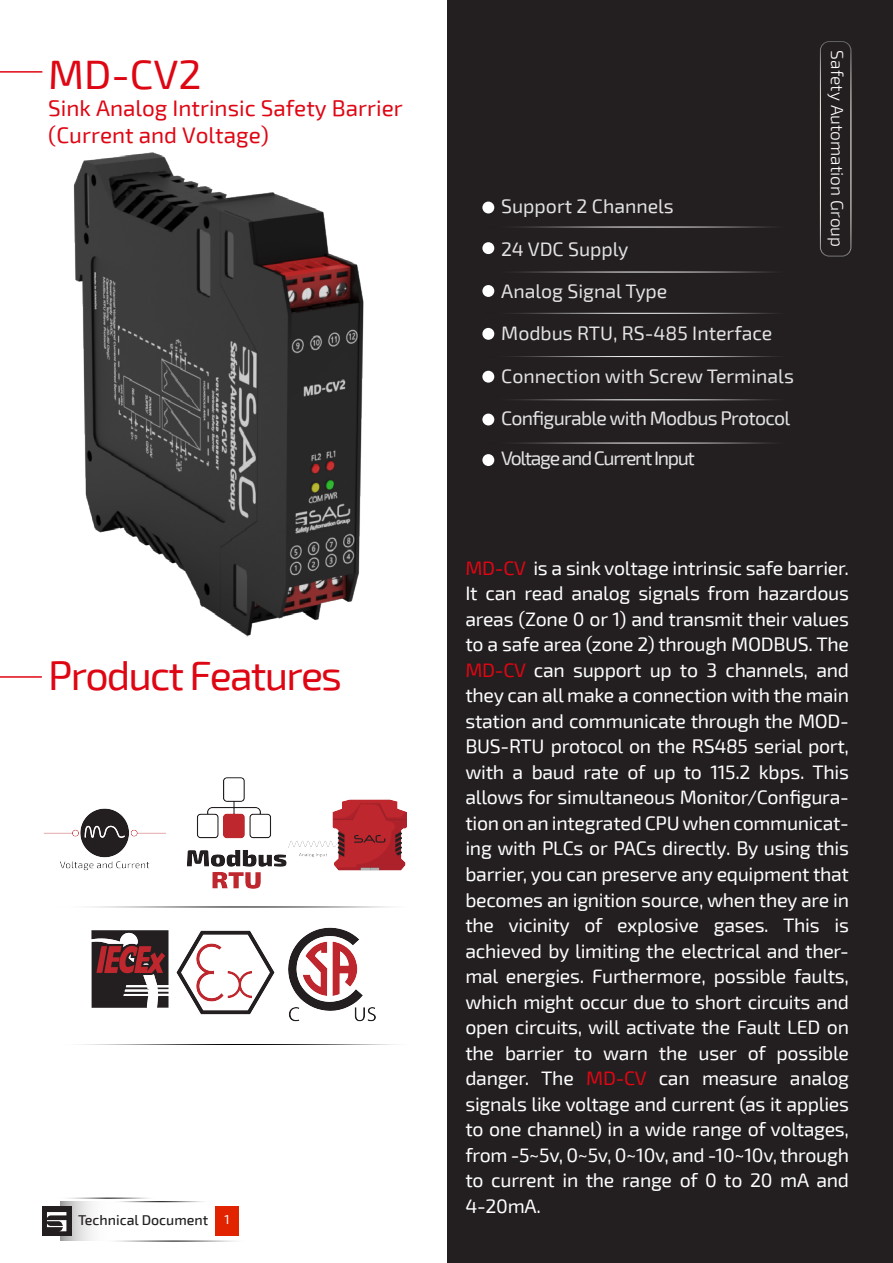
<style>
.page{position:relative;width:893px;height:1263px;background:#231f20}
.page>*{position:absolute;margin:0;border:0;box-sizing:border-box;transform-origin:0 0}
.t1{font:41.1px "Exo 2";letter-spacing:-.045em;color:#df0613}
.t2{font:22.5px/27px "Exo 2";color:#df0613}
.t3{font:19.5px/25.5px "Exo 2";letter-spacing:-.015em;color:#fff;text-align:justify}
.t4{font:19.5px/42.3px "Exo 2";color:#e3e3e3}
.t5{font:19.5px "Exo 2";letter-spacing:-.07em;color:#e3e3e3}
.t6{font:300 17.25px "Exo 2";color:#fff}
.t7{font:500 14.25px "Exo 2";color:#231f20}
.s1{font-weight:400;font-size:12.9px;color:#fff}
.s2{color:#df0613}
</style>
<div class="page">
<div style="left:0;top:0;width:446px;height:1263px;background:#fff"></div>
<svg style="left:60px;top:1202px;width:152px;height:39px"></svg>
<div style="left:42px;top:1206px;width:30px;height:30px;background:#231f20"></div>
<div style="left:216px;top:1206px;width:23px;height:30px;background:#e22300"></div>
<svg style="left:47px;top:1212px;width:19px;height:19px"></svg>
<div style="left:820px;top:41px;width:31px;height:215px;border:1px solid #fff;border-radius:9px"></div>
<hr style="left:0;top:71px;width:42px;height:2px;background:#df0613">
<hr style="left:0;top:676px;width:42px;height:2px;background:#df0613">
<div style="left:482px;top:202px;width:12px;height:11px;background:#fff;border-radius:50%"></div>
<div style="left:482px;top:242px;width:12px;height:12px;background:#fff;border-radius:50%"></div>
<div style="left:482px;top:285px;width:12px;height:12px;background:#fff;border-radius:50%"></div>
<div style="left:482px;top:328px;width:12px;height:12px;background:#fff;border-radius:50%"></div>
<div style="left:482px;top:371px;width:12px;height:12px;background:#fff;border-radius:50%"></div>
<div style="left:482px;top:414px;width:12px;height:11px;background:#fff;border-radius:50%"></div>
<hr style="left:482px;top:227px;width:308px;height:1px;background:#fff">
<hr style="left:482px;top:272px;width:308px;height:1px;background:#fff">
<hr style="left:482px;top:313px;width:308px;height:1px;background:#fff">
<hr style="left:482px;top:356px;width:308px;height:1px;background:#fff">
<hr style="left:482px;top:399px;width:308px;height:1px;background:#fff">
<img style="left:187px;top:777px;width:98px;height:112px">
<img style="left:285px;top:799px;width:122px;height:72px">
<hr style="left:482px;top:443px;width:308px;height:1px;background:#fff">
<div style="left:482px;top:454px;width:12px;height:12px;background:#fff;border-radius:50%"></div>
<img style="left:44px;top:808px;width:122px;height:63px">
<img style="left:288px;top:927px;width:88px;height:95px">
<img style="left:176px;top:930px;width:99px;height:85px">
<img style="left:91px;top:930px;width:78px;height:78px">
<img style="left:73px;top:145px;width:374px;height:505px">
<h1 class="t1" style="left:48px;top:50px;width:155px">MD-CV2</h1>
<p class="t2" style="left:48px;top:95px;width:356px">Sink Analog Intrinsic Safety Barrier (Current and Voltage)</p>
<h1 class="t1" style="left:48px;top:652px;width:295px">Product Features</h1>
<p class="t7" style="left:78px;top:1211px;width:153px">Technical Document <span class="s1">1</span></p>
<p class="t4" style="left:501px;top:186px;width:294px">Support 2 Channels<br>24 VDC Supply<br>Analog Signal Type<br>Modbus RTU, RS-485 Interface<br>Connection with Screw Terminals<br>Configurable with Modbus Protocol</p>
<p class="t5" style="left:501px;top:447px;width:195px">Voltage and Current Input</p>
<p class="t6" style="left:847px;top:50px;width:198px;rotate:90deg">Safety Automation Group</p>
<p class="t3" style="left:465px;top:556px;width:385px"><span class="s2">MD-CV</span> is a sink voltage intrinsic safe barrier.<br>It can read analog signals from hazardous areas (Zone 0 or 1) and transmit their values to a safe area (zone 2) through MODBUS. The <span class="s2">MD-CV</span> can support up to 3 channels, and they can all make a connection with the main station and communicate through the MOD-BUS-RTU protocol on the RS485 serial port, with a baud rate of up to 115.2 kbps. This allows for simultaneous Monitor/Configura&shy;tion on an integrated CPU when communicat&shy;ing with PLCs or PACs directly. By using this barrier, you can preserve any equipment that becomes an ignition source, when they are in the vicinity of explosive gases. This is achieved by limiting the electrical and ther&shy;mal energies. Furthermore, possible faults, which might occur due to short circuits and open circuits, will activate the Fault LED on the barrier to warn the user of possible danger. The <span class="s2">MD-CV</span> can measure analog signals like voltage and current (as it applies to one channel) in a wide range of voltages, from -5~5v, 0~5v, 0~10v, and -10~10v, through to current in the range of 0 to 20 mA and 4-20mA.</p>
</div>
